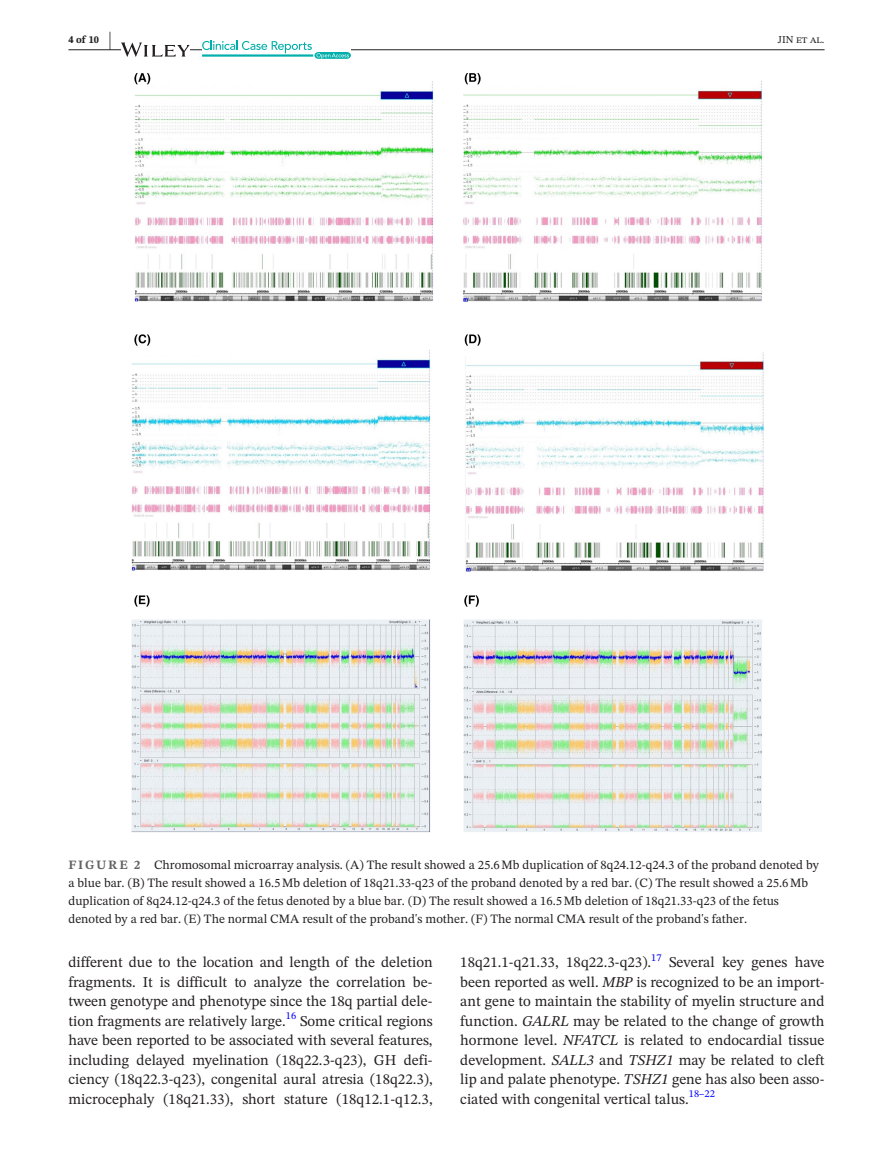
<style>
.page{position:relative;width:893px;height:1174px;background:#fff}
.page>*{position:absolute;margin:0;border:0;box-sizing:border-box;transform-origin:0 0}
.t1{font:15px/19.5px "STIX Two Text";color:#231f20;text-align:justify}
.t2{font:12.75px/18px "STIX Two Text";color:#231f20}
.t3{font:10.5px "STIX Two Text";color:#00f}
.t4{font:10.5px "STIX Two Text";color:#231f20}
.t5{font:700 10.5px "STIX Two Text";color:#231f20}
.s1{font-size:21px}
.s2{font-weight:700;color:#636366}
.s3{font-style:italic}
</style>
<div class="page">
<hr style="left:68px;top:49px;width:756px;height:1px;background:#231f20">
<svg style="left:121px;top:43px;width:69px;height:14px"></svg>
<svg style="left:202px;top:41px;width:149px;height:18px"></svg>
<img style="left:131px;top:73px;width:633px;height:760px">
<p class="t5" style="left:68px;top:32px;width:44px">4 of 10 <span class="s1">|</span></p>
<p class="t4" style="left:778px;top:32px;width:48px">JIN et al.</p>
<p class="t2" style="left:68px;top:855px;width:752px"><span class="s2">FIGURE 2</span> Chromosomal microarray analysis. (A) The result showed a 25.6Mb duplication of 8q24.12-q24.3 of the proband denoted by a blue bar. (B) The result showed a 16.5Mb deletion of 18q21.33-q23 of the proband denoted by a red bar. (C) The result showed a 25.6Mb duplication of 8q24.12-q24.3 of the fetus denoted by a blue bar. (D) The result showed a 16.5Mb deletion of 18q21.33-q23 of the fetus denoted by a red bar. (E) The normal CMA result of the proband's mother. (F) The normal CMA result of the proband's father.</p>
<p class="t1" style="left:68px;top:952px;width:366px">different due to the location and length of the deletion fragments. It is difficult to analyze the correlation be&shy;tween genotype and phenotype since the 18q partial dele&shy;tion fragments are relatively large.</p>
<p class="t3" style="left:286px;top:1008px;width:12px">16</p>
<p class="t1" style="left:68px;top:1011px;width:366px;text-indent:232px">Some critical regions have been reported to be associated with several features, including delayed myelination (18q22.3-q23), GH defi&shy;ciency (18q22.3-q23), congenital aural atresia (18q22.3), microcephaly (18q21.33), short stature (18q12.1-q12.3,</p>
<p class="t1" style="left:460px;top:952px;width:192px">18q21.1-q21.33, 18q22.3-q23).</p>
<p class="t3" style="left:651px;top:949px;width:12px">17</p>
<p class="t1" style="left:460px;top:952px;width:366px;text-indent:209px">Several key genes have been reported as well. <span class="s3">MBP</span> is recognized to be an import&shy;ant gene to maintain the stability of myelin structure and function. <span class="s3">GALRL</span> may be related to the change of growth hormone level. <span class="s3">NFATCL</span> is related to endocardial tissue development. <span class="s3">SALL3</span> and <span class="s3">TSHZ1</span> may be related to cleft lip and palate phenotype. <span class="s3">TSHZ1</span> gene has also been asso&shy;ciated with congenital vertical talus.</p>
<p class="t3" style="left:689px;top:1086px;width:28px">18–22</p>
</div>
